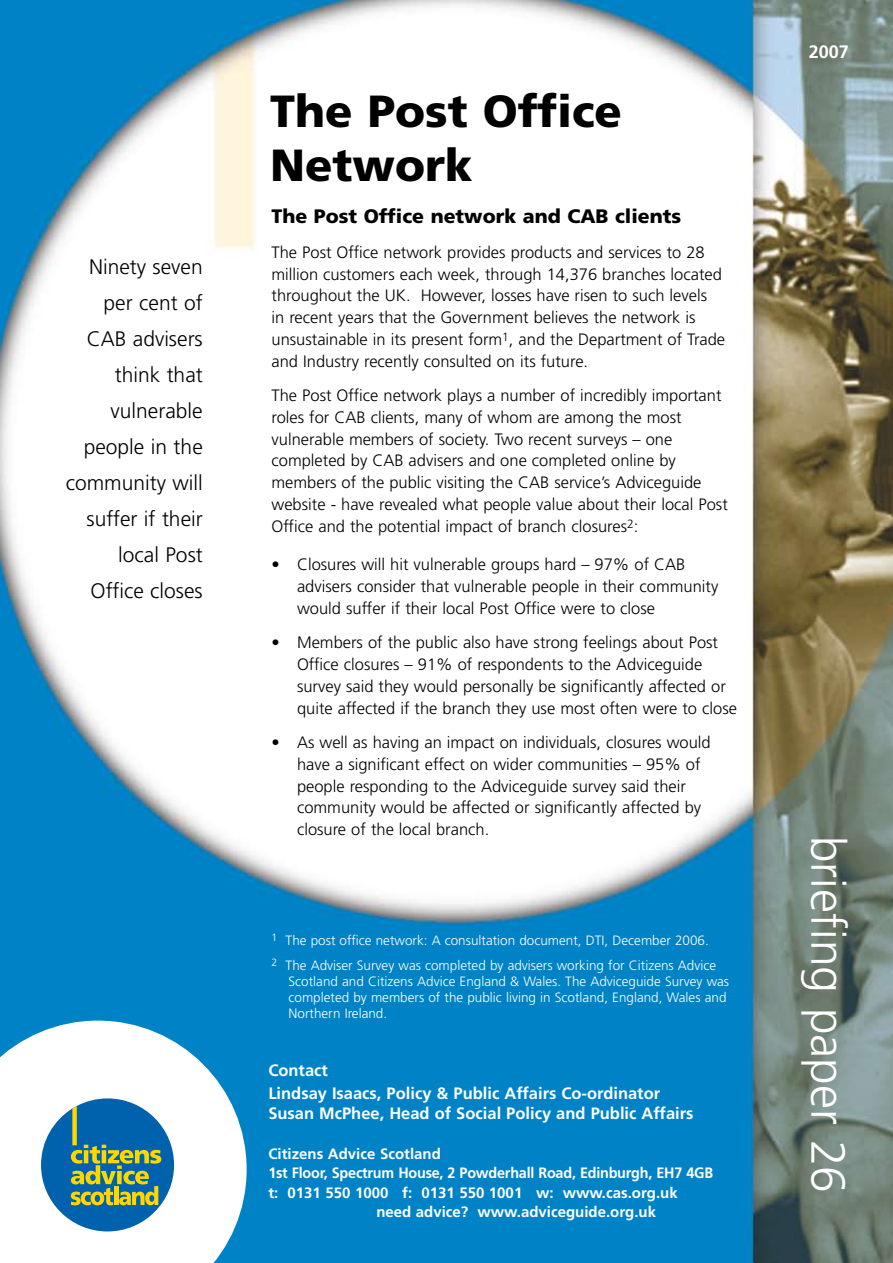
<style>
.page{position:relative;width:893px;height:1263px;background:#fff}
.page>*{position:absolute;margin:0;border:0;box-sizing:border-box;transform-origin:0 0}
.t1{font:300 48px "Frutiger";color:#fff}
.t2{font:900 45px/54px "Frutiger";color:#000}
.t3{font:300 21px/36px "Frutiger";color:#000;text-align:right}
.t4{font:900 19.5px "Frutiger";color:#000}
.t5{font:700 18px "Frutiger";color:#fff}
.t6{font:300 16.5px/21.8px "Frutiger";color:#000}
.t7{font:700 16.5px/23.7px "Frutiger";color:#fff}
.t8{font:700 15px "Frutiger";color:#fff}
.t9{font:700 15px "Frutiger";color:#fff;scale:.96 1}
.t10{font:300 13.5px/16.2px "Frutiger";color:#fff}
</style>
<div class="page">
<img style="left:0;top:0;width:893px;height:1263px">
<svg style="left:0;top:1020px;width:247px;height:243px"></svg>
<svg style="left:31px;top:1082px;width:158px;height:160px"></svg>
<p class="t3" style="left:66px;top:249px;width:139px">Ninety seven per cent of<br>CAB advisers think that vulnerable people in the community will suffer if their local Post<br>Office closes</p>
<h2 class="t2" style="left:270px;top:83px;width:354px">The Post Office<br>Network</h2>
<p class="t4" style="left:272px;top:205px;width:411px">The Post Office network and CAB clients</p>
<p class="t6" style="left:272px;top:241px;width:455px">The Post Office network provides products and services to 28 million customers each week, through 14,376 branches located throughout the UK. However, losses have risen to such levels<br>in recent years that the Government believes the network is unsustainable in its present form<sup>1</sup>, and the Department of Trade and Industry recently consulted on its future.</p>
<p class="t6" style="left:272px;top:384px;width:458px">The Post Office network plays a number of incredibly important roles for CAB clients, many of whom are among the most vulnerable members of society. Two recent surveys – one completed by CAB advisers and one completed online by members of the public visiting the CAB service’s Adviceguide website - have revealed what people value about their local Post Office and the potential impact of branch closures<sup>2</sup>:</p>
<p class="t6" style="left:297px;top:554px;width:423px;text-indent:-26px">• Closures will hit vulnerable groups hard – 97% of CAB advisers consider that vulnerable people in their community would suffer if their local Post Office were to close</p>
<p class="t6" style="left:297px;top:632px;width:441px;text-indent:-26px">• Members of the public also have strong feelings about Post Office closures – 91% of respondents to the Adviceguide survey said they would personally be significantly affected or quite affected if the branch they use most often were to close</p>
<p class="t6" style="left:297px;top:731px;width:415px;text-indent:-26px">• As well as having an impact on individuals, closures would have a significant effect on wider communities – 95% of people responding to the Adviceguide survey said their community would be affected or significantly affected by closure of the local branch.</p>
<p class="t10" style="left:272px;top:928px;width:446px;line-height:24.8px"><sup>1</sup> The post office network: A consultation document, DTI, December 2006.<br><sup>2</sup> The Adviser Survey was completed by advisers working for Citizens Advice</p>
<p class="t10" style="left:289px;top:973px;width:442px">Scotland and Citizens Advice England &amp; Wales. The Adviceguide Survey was completed by members of the public living in Scotland, England, Wales and<br>Northern Ireland.</p>
<p class="t7" style="left:268px;top:1058px;width:393px">Contact<br>Lindsay Isaacs, Policy &amp; Public Affairs Co-ordinator</p>
<p class="t7" style="left:268px;top:1101px;width:427px">Susan McPhee, Head of Social Policy and Public Affairs</p>
<p class="t8" style="left:268px;top:1145px;width:174px">Citizens Advice Scotland</p>
<p class="t9" style="left:268px;top:1164px;width:465px">1st Floor, Spectrum House, 2 Powderhall Road, Edinburgh, EH7 4GB</p>
<p class="t8" style="left:268px;top:1184px;width:411px">t: 0131 550 1000 f: 0131 550 1001 w: www.cas.org.uk</p>
<p class="t8" style="left:376px;top:1203px;width:281px">need advice? www.adviceguide.org.uk</p>
<p class="t5" style="left:809px;top:41px;width:42px">2007</p>
<h1 class="t1" style="left:855px;top:836px;width:359px;rotate:90deg">briefing paper 26</h1>
</div>
